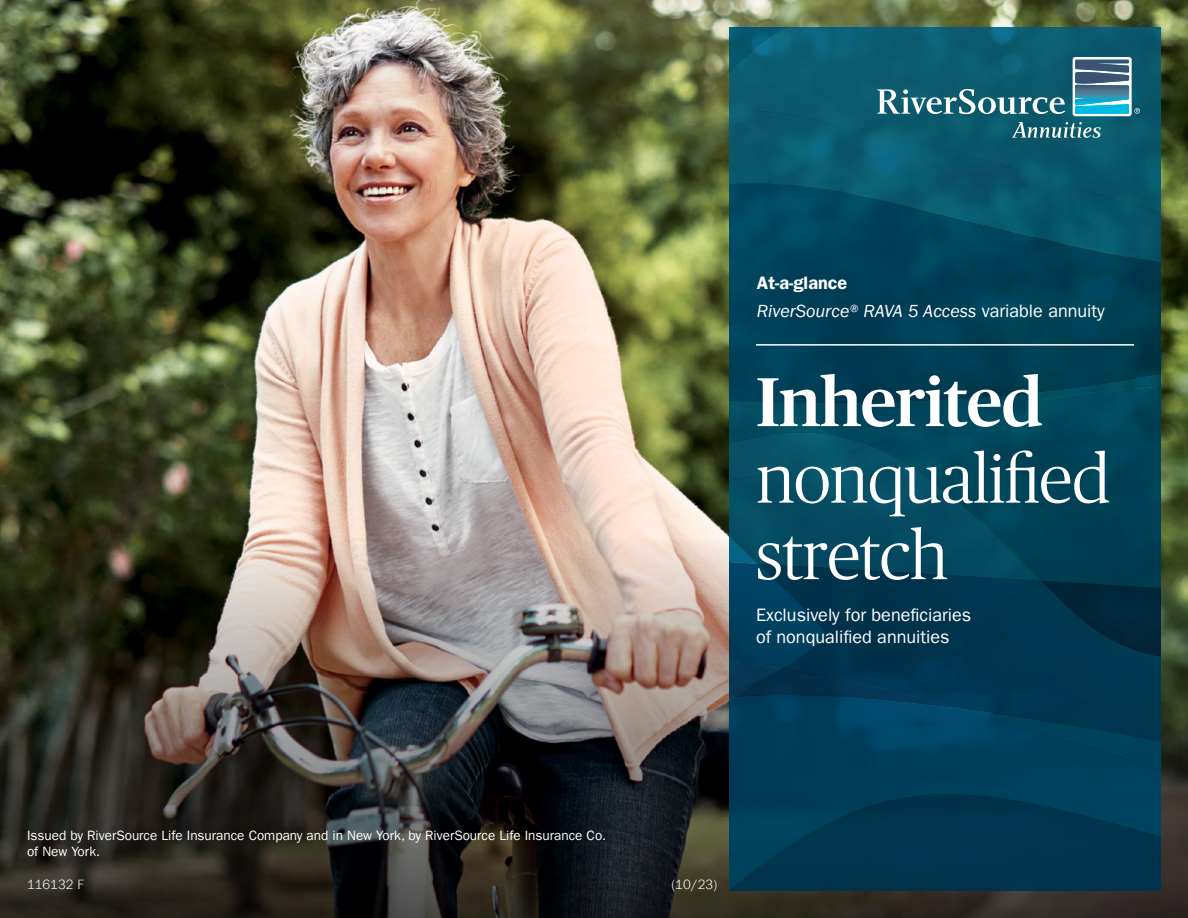
<style>
.page{position:relative;width:1188px;height:918px;background:#fff}
.page>*{position:absolute;margin:0;border:0;box-sizing:border-box;transform-origin:0 0}
.t1{font:300 69px/76.5px "Publico Headline";letter-spacing:-.015em;color:#fff}
.t2{font:500 69px "Publico Headline";letter-spacing:-.015em;color:#fff}
.t3{font:18px/21.6px "ITC Frank Gofor Ameriprise";color:#fff}
.t4{font:italic 18px "ITC Frank Gofor Ameriprise";color:#fff}
.t5{font:18px "ITC Frank Gofor Ameriprise Dm";color:#fff}
.t6{font:13.5px/16.5px "ITC Frank Gofor Ameriprise";color:#fff}
.t7{font:300 13.5px "ITC Frank Gofor Ameriprise";color:#fff}
.s1{font-style:normal}
</style>
<div class="page">
<img style="left:0;top:0;width:1188px;height:491px">
<img style="left:0;top:491px;width:1188px;height:427px">
<div style="left:914px;top:445px;width:247px;height:117px;background:#004055"></div>
<img style="left:729px;top:562px;width:432px;height:133px">
<img style="left:729px;top:446px;width:312px;height:135px">
<img style="left:914px;top:433px;width:247px;height:12px">
<img style="left:729px;top:27px;width:432px;height:80px">
<img style="left:871px;top:433px;width:43px;height:13px">
<img style="left:729px;top:433px;width:142px;height:47px">
<img style="left:729px;top:403px;width:432px;height:30px">
<img style="left:729px;top:262px;width:432px;height:141px">
<img style="left:729px;top:107px;width:432px;height:155px">
<img style="left:729px;top:661px;width:228px;height:34px">
<img style="left:729px;top:695px;width:432px;height:196px">
<svg style="left:1041px;top:581px;width:120px;height:76px;background:#002d42"></svg>
<hr style="left:756px;top:344px;width:378px;height:2px;background:#fff">
<svg style="left:877px;top:89px;width:188px;height:25px"></svg>
<svg style="left:1073px;top:57px;width:59px;height:59px"></svg>
<svg style="left:1075px;top:60px;width:65px;height:54px;background:#498ba5"></svg>
<svg style="left:1012px;top:122px;width:89px;height:16px"></svg>
<h2 class="t5" style="left:757px;top:272px;width:92px">At-a-glance</h2>
<h2 class="t4" style="left:757px;top:301px;width:350px">RiverSource® RAVA 5 Access <span class="s1">variable annuity</span></h2>
<h1 class="t2" style="left:756px;top:353px;width:288px">Inherited</h1>
<h1 class="t1" style="left:756px;top:436px;width:356px">nonqualified stretch</h1>
<h2 class="t3" style="left:756px;top:604px;width:217px">Exclusively for beneficiaries of nonqualified annuities</h2>
<p class="t6" style="left:27px;top:827px;width:581px">Issued by RiverSource Life Insurance Company and in New York, by RiverSource Life Insurance Co. of New York.</p>
<p class="t7" style="left:27px;top:876px;width:58px">116132 F</p>
<p class="t7" style="left:672px;top:876px;width:47px">(10/23)</p>
</div>
